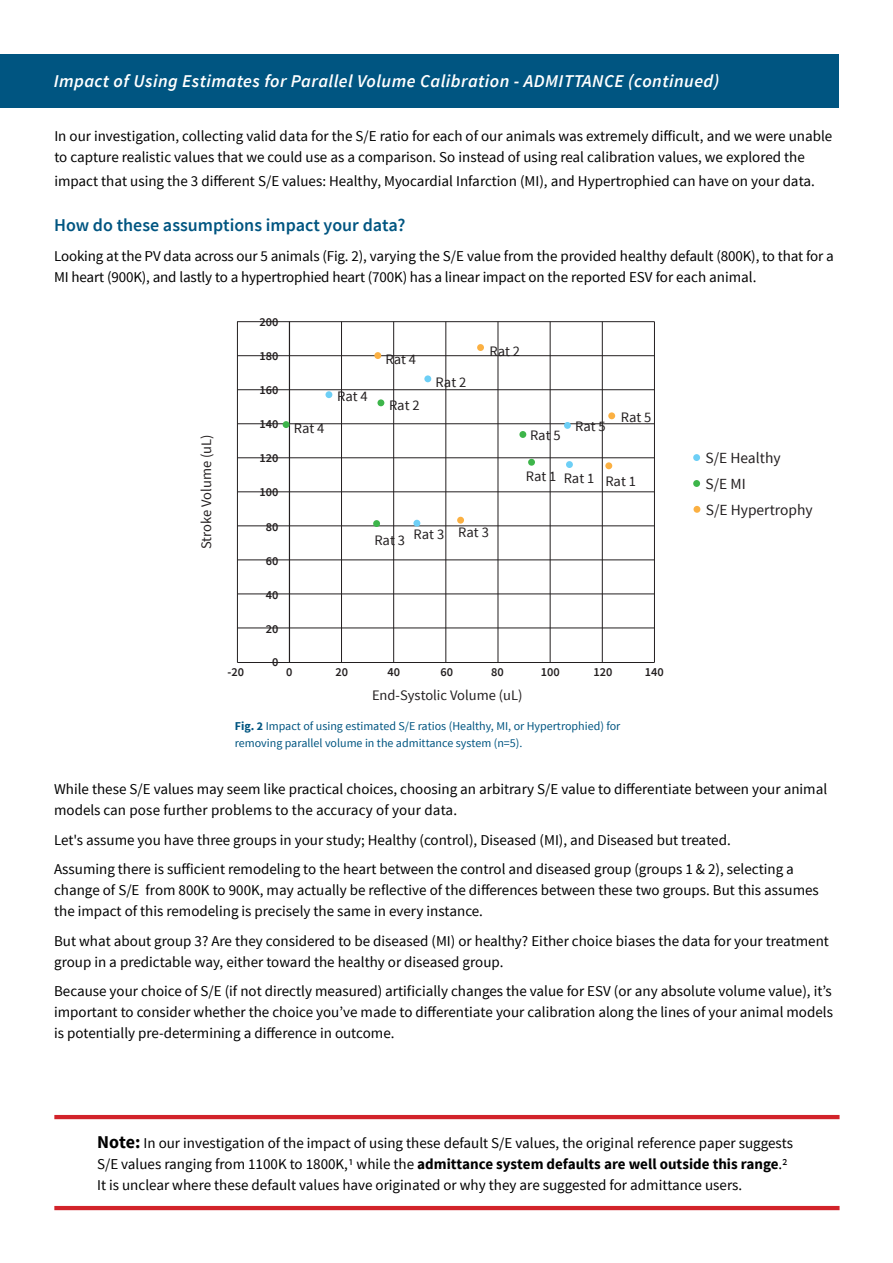
<style>
.page{position:relative;width:893px;height:1263px;background:#fff}
.page>*{position:absolute;margin:0;border:0;box-sizing:border-box;transform-origin:0 0}
.t1{font:26.1px "Source Sans Pro";color:#231f20}
.t2{font:italic 600 18px "Source Sans Pro";letter-spacing:.025em;color:#fff}
.t3{font:600 18px "Source Sans Pro";color:#005581}
.t4{font:15.45px/25.8px "Source Sans Pro";color:#231f20}
.t5{font:15px/21px "Source Sans Pro";color:#000}
.t6{font:14.55px "Source Sans Pro";color:#231f20}
.t7{font:600 12.3px "Source Sans Pro";color:#231f20}
.t8{font:12px/16.5px "Source Sans Pro";color:#005581}
.s1{font-weight:700}
.s2{font-weight:700;font-size:18px}
</style>
<div class="page">
<div style="left:0;top:54px;width:839px;height:54px;background:#005581"></div>
<hr style="left:54px;top:1206px;width:785px;height:4px;background:#d2232a">
<hr style="left:54px;top:1115px;width:785px;height:4px;background:#d2232a">
<div style="left:693px;top:454px;width:7px;height:7px;background:#6dcff6;border-radius:50%"></div>
<div style="left:693px;top:480px;width:7px;height:7px;background:#3db54a;border-radius:50%"></div>
<div style="left:693px;top:506px;width:7px;height:7px;background:#fbb042;border-radius:50%"></div>
<hr style="left:237px;top:662px;width:417px;height:1px;background:#231f20">
<hr style="left:393px;top:322px;width:1px;height:340px;background:#231f20">
<hr style="left:446px;top:322px;width:1px;height:340px;background:#231f20">
<hr style="left:341px;top:322px;width:1px;height:340px;background:#231f20">
<hr style="left:237px;top:628px;width:417px;height:1px;background:#231f20">
<hr style="left:237px;top:560px;width:417px;height:1px;background:#231f20">
<hr style="left:237px;top:457px;width:417px;height:1px;background:#231f20">
<hr style="left:237px;top:423px;width:417px;height:1px;background:#231f20">
<hr style="left:237px;top:492px;width:417px;height:1px;background:#231f20">
<hr style="left:237px;top:321px;width:417px;height:1px;background:#231f20">
<hr style="left:498px;top:322px;width:1px;height:340px;background:#231f20">
<hr style="left:602px;top:322px;width:1px;height:340px;background:#231f20">
<hr style="left:654px;top:322px;width:1px;height:340px;background:#231f20">
<hr style="left:550px;top:322px;width:1px;height:340px;background:#231f20">
<hr style="left:237px;top:594px;width:417px;height:1px;background:#231f20">
<hr style="left:237px;top:526px;width:417px;height:1px;background:#231f20">
<hr style="left:237px;top:389px;width:417px;height:1px;background:#231f20">
<hr style="left:237px;top:355px;width:417px;height:1px;background:#231f20">
<hr style="left:289px;top:322px;width:1px;height:340px;background:#231f20">
<hr style="left:237px;top:322px;width:1px;height:340px;background:#231f20">
<div style="left:325px;top:391px;width:7px;height:7px;background:#6dcff6;border-radius:50%"></div>
<div style="left:374px;top:352px;width:7px;height:7px;background:#fbb042;border-radius:50%"></div>
<div style="left:564px;top:422px;width:7px;height:7px;background:#6dcff6;border-radius:50%"></div>
<div style="left:608px;top:412px;width:7px;height:7px;background:#fbb042;border-radius:50%"></div>
<div style="left:605px;top:462px;width:7px;height:7px;background:#fbb042;border-radius:50%"></div>
<div style="left:566px;top:461px;width:7px;height:7px;background:#6dcff6;border-radius:50%"></div>
<div style="left:457px;top:517px;width:7px;height:7px;background:#fbb042;border-radius:50%"></div>
<div style="left:413px;top:520px;width:7px;height:7px;background:#6dcff6;border-radius:50%"></div>
<div style="left:477px;top:344px;width:7px;height:7px;background:#fbb042;border-radius:50%"></div>
<div style="left:283px;top:421px;width:7px;height:7px;background:#3db54a;border-radius:50%"></div>
<div style="left:519px;top:431px;width:7px;height:7px;background:#3db54a;border-radius:50%"></div>
<div style="left:528px;top:459px;width:7px;height:7px;background:#3db54a;border-radius:50%"></div>
<div style="left:373px;top:520px;width:7px;height:7px;background:#3db54a;border-radius:50%"></div>
<div style="left:377px;top:399px;width:7px;height:7px;background:#3db54a;border-radius:50%"></div>
<div style="left:424px;top:375px;width:7px;height:7px;background:#6dcff6;border-radius:50%"></div>
<p class="t2" style="left:54px;top:70px;width:667px">Impact of Using Estimates for Parallel Volume Calibration - ADMITTANCE (continued)</p>
<p class="t5" style="left:54px;top:126px;width:779px">In our investigation, collecting valid data for the S/E ratio for each of our animals was extremely difficult, and we were unable to capture realistic values that we could use as a comparison. So instead of using real calibration values, we explored the</p>
<p class="t5" style="left:54px;top:171px;width:762px">impact that using the 3 different S/E values: Healthy, Myocardial Infarction (MI), and Hypertrophied can have on your data.</p>
<p class="t3" style="left:54px;top:214px;width:353px">How do these assumptions impact your data?</p>
<p class="t5" style="left:54px;top:245px;width:781px">Looking at the PV data across our 5 animals (Fig. 2), varying the S/E value from the provided healthy default (800K), to that for a<br>MI heart (900K), and lastly to a hypertrophied heart (700K) has a linear impact on the reported ESV for each animal.</p>
<h1 class="t1" style="left:148px;top:256px;width:600px">Impact of S/E Ratio (Heart Type) on Admittance System</h1>
<p class="t6" style="left:197px;top:549px;width:116px;rotate:-90deg">Stroke Volume (uL)</p>
<p class="t7" style="left:228px;top:664px;width:18px">-20</p>
<p class="t7" style="left:259px;top:314px;width:20px">200</p>
<p class="t7" style="left:259px;top:348px;width:20px">180</p>
<p class="t7" style="left:259px;top:382px;width:20px">160</p>
<p class="t7" style="left:259px;top:417px;width:20px">140</p>
<p class="t7" style="left:259px;top:451px;width:20px">120</p>
<p class="t7" style="left:259px;top:485px;width:20px">100</p>
<p class="t7" style="left:266px;top:519px;width:14px">80</p>
<p class="t7" style="left:266px;top:553px;width:14px">60</p>
<p class="t7" style="left:266px;top:587px;width:14px">40</p>
<p class="t6" style="left:294px;top:419px;width:32px">Rat 4</p>
<p class="t6" style="left:337px;top:387px;width:32px">Rat 4</p>
<p class="t6" style="left:385px;top:350px;width:32px">Rat 4</p>
<p class="t6" style="left:389px;top:397px;width:32px">Rat 2</p>
<p class="t6" style="left:436px;top:373px;width:32px">Rat 2</p>
<p class="t6" style="left:489px;top:342px;width:32px">Rat 2</p>
<p class="t6" style="left:621px;top:408px;width:32px">Rat 5</p>
<p class="t6" style="left:575px;top:417px;width:32px">Rat 5</p>
<p class="t6" style="left:530px;top:426px;width:32px">Rat 5</p>
<p class="t6" style="left:526px;top:467px;width:32px">Rat 1</p>
<p class="t6" style="left:564px;top:470px;width:74px">Rat 1 Rat 1</p>
<p class="t6" style="left:374px;top:531px;width:32px">Rat 3</p>
<p class="t6" style="left:414px;top:524px;width:77px">Rat 3 Rat 3</p>
<p class="t7" style="left:266px;top:621px;width:14px">20</p>
<p class="t7" style="left:272px;top:655px;width:8px">0</p>
<p class="t7" style="left:286px;top:664px;width:8px">0</p>
<p class="t7" style="left:335px;top:664px;width:14px">20</p>
<p class="t7" style="left:388px;top:664px;width:14px">40</p>
<p class="t7" style="left:440px;top:664px;width:14px">60</p>
<p class="t7" style="left:491px;top:664px;width:14px">80</p>
<p class="t6" style="left:372px;top:686px;width:152px">End-Systolic Volume (uL)</p>
<p class="t7" style="left:541px;top:664px;width:20px">100</p>
<p class="t7" style="left:594px;top:664px;width:20px">120</p>
<p class="t7" style="left:645px;top:664px;width:20px">140</p>
<p class="t8" style="left:235px;top:718px;width:387px"><span class="s1">Fig. 2</span> Impact of using estimated S/E ratios (Healthy, MI, or Hypertrophied) for removing parallel volume in the admittance system (n=5).</p>
<p class="t4" style="left:705px;top:446px;width:109px">S/E Healthy<br>S/E MI<br>S/E Hypertrophy</p>
<p class="t5" style="left:54px;top:779px;width:775px">While these S/E values may seem like practical choices, choosing an arbitrary S/E value to differentiate between your animal models can pose further problems to the accuracy of your data.</p>
<p class="t5" style="left:54px;top:825px;width:741px;line-height:29.5px">Let's assume you have three groups in your study; Healthy (control), Diseased (MI), and Diseased but treated.<br>Assuming there is sufficient remodeling to the heart between the control and diseased group (groups 1 &amp; 2), selecting a</p>
<p class="t5" style="left:54px;top:880px;width:766px">change of S/E from 800K to 900K, may actually be reflective of the differences between these two groups. But this assumes the impact of this remodeling is precisely the same in every instance.</p>
<p class="t5" style="left:54px;top:930px;width:776px">But what about group 3? Are they considered to be diseased (MI) or healthy? Either choice biases the data for your treatment group in a predictable way, either toward the healthy or diseased group.</p>
<p class="t5" style="left:54px;top:981px;width:780px;text-align:justify">Because your choice of S/E (if not directly measured) artificially changes the value for ESV (or any absolute volume value), it’s important to consider whether the choice you’ve made to differentiate your calibration along the lines of your animal models is potentially pre-determining a difference in outcome.</p>
<p class="t5" style="left:97px;top:1132px;width:698px"><span class="s2">Note:</span> In our investigation of the impact of using these default S/E values, the original reference paper suggests<br>S/E values ranging from 1100K to 1800K,1 while the <span class="s1">admittance system defaults are well outside this range</span>.2<br>It is unclear where these default values have originated or why they are suggested for admittance users.</p>
</div>
